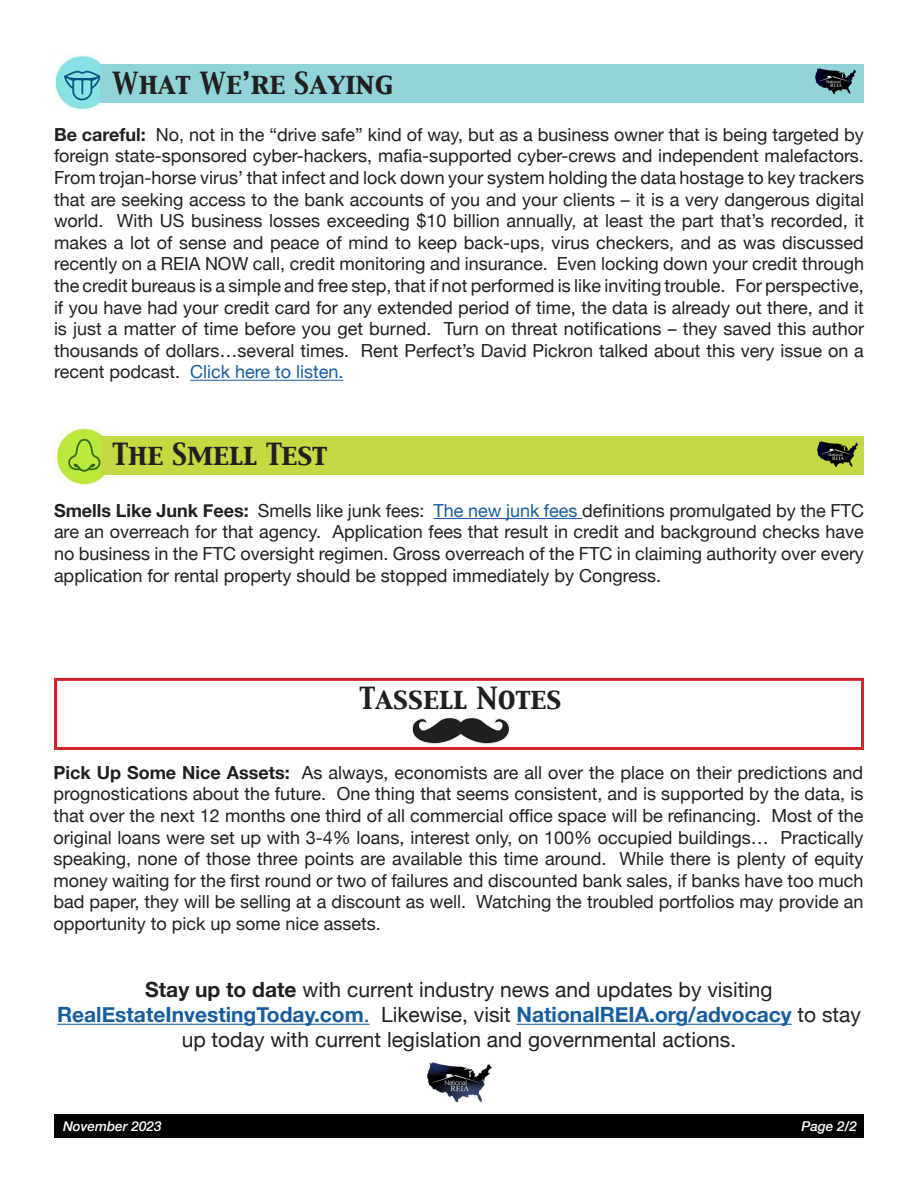
<style>
.page{position:relative;width:918px;height:1188px;background:#fff}
.page>*{position:absolute;margin:0;border:0;box-sizing:border-box;transform-origin:0 0}
.t1{font:27px "Capitals";color:#231f20}
.t2{font:21px/25.2px "Helvetica Neue";color:#231f20;text-align:center}
.t3{font:18px/21.6px "Helvetica Neue";color:#231f20;text-align:justify}
.t4{font:italic 500 13.5px "Helvetica Neue";color:#fff}
.s1{font-weight:700}
.s2{color:#175d9e}
.s3{font-weight:700;color:#175d9e}
</style>
<div class="page">
<img style="left:412px;top:716px;width:98px;height:28px">
<div style="left:54px;top:678px;width:810px;height:72px;border:3px solid #d1232a"></div>
<hr style="left:434px;top:518px;width:148px;height:1px;background:#175d9e">
<hr style="left:190px;top:380px;width:153px;height:1px;background:#175d9e">
<hr style="left:57px;top:1024px;width:313px;height:1px;background:#175d9e">
<hr style="left:517px;top:1024px;width:275px;height:1px;background:#175d9e">
<div style="left:98px;top:64px;width:766px;height:39px;background:#90d4d8"></div>
<img style="left:54px;top:55px;width:46px;height:56px">
<img style="left:815px;top:69px;width:40px;height:25px">
<div style="left:54px;top:1115px;width:810px;height:23px;background:#000"></div>
<img style="left:428px;top:1062px;width:63px;height:40px">
<img style="left:56px;top:429px;width:59px;height:56px">
<div style="left:102px;top:436px;width:762px;height:38px;background:#c5d942"></div>
<img style="left:818px;top:442px;width:39px;height:24px">
<p class="t1" style="left:112px;top:65px;width:282px">What We’re Saying</p>
<p class="t3" style="left:54px;top:125px;width:812px"><span class="s1">Be careful:</span> No, not in the “drive safe” kind of way, but as a business owner that is being targeted by foreign state-sponsored cyber-hackers, mafia-supported cyber-crews and independent malefactors.<br>From trojan-horse virus’ that infect and lock down your system holding the data hostage to key trackers that are seeking access to the bank accounts of you and your clients – it is a very dangerous digital world. With US business losses exceeding $10 billion annually, at least the part that’s recorded, it makes a lot of sense and peace of mind to keep back-ups, virus checkers, and as was discussed recently on a REIA NOW call, credit monitoring and insurance. Even locking down your credit through the credit bureaus is a simple and free step, that if not performed is like inviting trouble. For perspective, if you have had your credit card for any extended period of time, the data is already out there, and it is just a matter of time before you get burned. Turn on threat notifications – they saved this author thousands of dollars…several times. Rent Perfect’s David Pickron talked about this very issue on a recent podcast. <span class="s2">Click here to listen.</span></p>
<p class="t1" style="left:113px;top:436px;width:216px">The Smell Test</p>
<p class="t3" style="left:54px;top:501px;width:812px"><span class="s1">Smells Like Junk Fees:</span> Smells like junk fees: <span class="s2">The new junk fees</span> definitions promulgated by the FTC are an overreach for that agency. Application fees that result in credit and background checks have no business in the FTC oversight regimen. Gross overreach of the FTC in claiming authority over every application for rental property should be stopped immediately by Congress.</p>
<p class="t1" style="left:360px;top:680px;width:203px">Tassell Notes</p>
<p class="t3" style="left:53px;top:763px;width:812px"><span class="s1">Pick Up Some Nice Assets:</span> As always, economists are all over the place on their predictions and prognostications about the future. One thing that seems consistent, and is supported by the data, is that over the next 12 months one third of all commercial office space will be refinancing. Most of the original loans were set up with 3-4% loans, interest only, on 100% occupied buildings… Practically speaking, none of those three points are available this time around. While there is plenty of equity money waiting for the first round or two of failures and discounted bank sales, if banks have too much bad paper, they will be selling at a discount as well. Watching the troubled portfolios may provide an opportunity to pick up some nice assets.</p>
<p class="t2" style="left:57px;top:978px;width:805px"><span class="s1">Stay up to date</span> with current industry news and updates by visiting<br><span class="s3">RealEstateInvestingToday.com</span><span class="s2">.</span> Likewise, visit <span class="s3">NationalREIA.org/advocacy</span> to stay up today with current legislation and governmental actions.</p>
<p class="t4" style="left:63px;top:1114px;width:100px">November 2023</p>
<p class="t4" style="left:801px;top:1114px;width:57px">Page 2/2</p>
</div>
